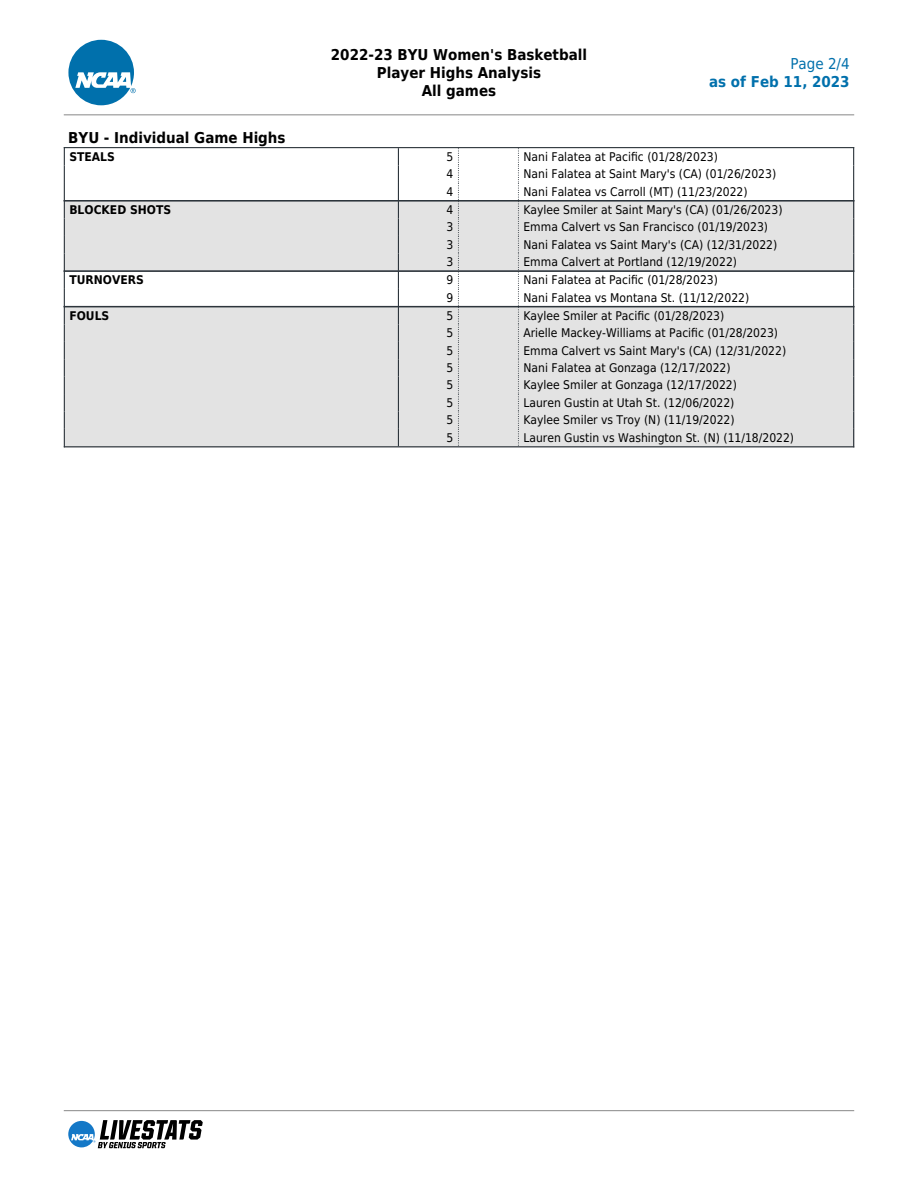
<style>
.page{position:relative;width:918px;height:1188px;background:#fff}
.page>*{position:absolute;margin:0;border:0;box-sizing:border-box;transform-origin:0 0}
.t1{font:700 15px/18px "DejaVu Sans Condensed";color:#000;text-align:center}
.t2{font:700 15px "DejaVu Sans Condensed";color:#0070ac}
.t3{font:15px "DejaVu Sans Condensed";color:#0070ac}
.t4{font:12px "DejaVu Sans Condensed";color:#000}
.t5{font:700 12px "DejaVu Sans Condensed";color:#000}
</style>
<div class="page">
<svg style="left:68px;top:40px;width:68px;height:65px"></svg>
<hr style="left:64px;top:114px;width:790px;height:1px;background:#888">
<hr style="left:64px;top:1110px;width:790px;height:1px;background:#888">
<svg style="left:68px;top:1120px;width:135px;height:28px"></svg>
<div style="left:64px;top:200px;width:790px;height:72px;background:#e3e3e3"></div>
<div style="left:64px;top:270px;width:790px;height:37px;background:#fff"></div>
<div style="left:64px;top:306px;width:790px;height:141px;background:#e3e3e3"></div>
<hr style="left:64px;top:147px;width:334px;height:1px;background:#2d353c">
<hr style="left:400px;top:147px;width:58px;height:1px;background:#2d353c">
<hr style="left:460px;top:147px;width:58px;height:1px;background:#2d353c">
<hr style="left:520px;top:147px;width:334px;height:1px;background:#2d353c">
<hr style="left:64px;top:200px;width:334px;height:2px;background:#2d353c">
<hr style="left:400px;top:200px;width:58px;height:2px;background:#2d353c">
<hr style="left:460px;top:200px;width:58px;height:2px;background:#2d353c">
<hr style="left:520px;top:200px;width:334px;height:2px;background:#2d353c">
<hr style="left:64px;top:271px;width:334px;height:1px;background:#2d353c">
<hr style="left:400px;top:271px;width:58px;height:1px;background:#2d353c">
<hr style="left:460px;top:271px;width:58px;height:1px;background:#2d353c">
<hr style="left:520px;top:271px;width:334px;height:1px;background:#2d353c">
<hr style="left:64px;top:270px;width:334px;height:1px;background:#2d353c">
<hr style="left:400px;top:270px;width:58px;height:1px;background:#2d353c">
<hr style="left:460px;top:270px;width:58px;height:1px;background:#2d353c">
<hr style="left:520px;top:270px;width:334px;height:1px;background:#2d353c">
<hr style="left:64px;top:306px;width:334px;height:1px;background:#2d353c">
<hr style="left:400px;top:306px;width:58px;height:1px;background:#2d353c">
<hr style="left:460px;top:306px;width:58px;height:1px;background:#2d353c">
<hr style="left:520px;top:306px;width:334px;height:1px;background:#2d353c">
<svg style="left:398px;top:149px;width:1px;height:297px"></svg>
<svg style="left:64px;top:148px;width:1px;height:298px"></svg>
<hr style="left:64px;top:446px;width:334px;height:1px;background:#2d353c">
<svg style="left:458px;top:149px;width:1px;height:297px"></svg>
<hr style="left:400px;top:446px;width:58px;height:1px;background:#2d353c">
<svg style="left:518px;top:149px;width:1px;height:297px"></svg>
<hr style="left:460px;top:446px;width:58px;height:1px;background:#2d353c">
<svg style="left:853px;top:148px;width:1px;height:298px"></svg>
<hr style="left:520px;top:446px;width:334px;height:1px;background:#2d353c">
<p class="t1" style="left:331px;top:46px;width:258px">2022-23 BYU Women's Basketball<br>Player Highs Analysis<br>All games</p>
<p class="t3" style="left:790px;top:55px;width:61px">Page 2/4</p>
<p class="t2" style="left:709px;top:73px;width:142px">as of Feb 11, 2023</p>
<p class="t1" style="left:68px;top:129px;width:219px">BYU - Individual Game Highs</p>
<p class="t5" style="left:69px;top:150px;width:47px">STEALS</p>
<p class="t4" style="left:447px;top:150px;width:8px">5</p>
<p class="t4" style="left:524px;top:150px;width:196px">Nani Falatea at Pacific (01/28/2023)</p>
<p class="t4" style="left:447px;top:167px;width:8px">4</p>
<p class="t4" style="left:524px;top:167px;width:254px">Nani Falatea at Saint Mary's (CA) (01/26/2023)</p>
<p class="t4" style="left:447px;top:185px;width:8px">4</p>
<p class="t4" style="left:524px;top:185px;width:226px">Nani Falatea vs Carroll (MT) (11/23/2022)</p>
<p class="t5" style="left:69px;top:203px;width:103px">BLOCKED SHOTS</p>
<p class="t4" style="left:447px;top:203px;width:8px">4</p>
<p class="t4" style="left:524px;top:203px;width:261px">Kaylee Smiler at Saint Mary's (CA) (01/26/2023)</p>
<p class="t4" style="left:447px;top:220px;width:8px">3</p>
<p class="t4" style="left:524px;top:220px;width:246px">Emma Calvert vs San Francisco (01/19/2023)</p>
<p class="t4" style="left:447px;top:238px;width:8px">3</p>
<p class="t4" style="left:524px;top:238px;width:255px">Nani Falatea vs Saint Mary's (CA) (12/31/2022)</p>
<p class="t4" style="left:447px;top:255px;width:8px">3</p>
<p class="t4" style="left:524px;top:255px;width:215px">Emma Calvert at Portland (12/19/2022)</p>
<p class="t5" style="left:69px;top:273px;width:76px">TURNOVERS</p>
<p class="t4" style="left:447px;top:273px;width:8px">9</p>
<p class="t4" style="left:524px;top:273px;width:196px">Nani Falatea at Pacific (01/28/2023)</p>
<p class="t4" style="left:447px;top:291px;width:8px">9</p>
<p class="t4" style="left:524px;top:291px;width:227px">Nani Falatea vs Montana St. (11/12/2022)</p>
<p class="t5" style="left:69px;top:309px;width:41px">FOULS</p>
<p class="t4" style="left:447px;top:309px;width:8px">5</p>
<p class="t4" style="left:524px;top:309px;width:202px">Kaylee Smiler at Pacific (01/28/2023)</p>
<p class="t4" style="left:447px;top:326px;width:8px">5</p>
<p class="t4" style="left:524px;top:326px;width:256px">Arielle Mackey-Williams at Pacific (01/28/2023)</p>
<p class="t4" style="left:447px;top:344px;width:8px">5</p>
<p class="t4" style="left:524px;top:344px;width:264px">Emma Calvert vs Saint Mary's (CA) (12/31/2022)</p>
<p class="t4" style="left:447px;top:361px;width:8px">5</p>
<p class="t4" style="left:524px;top:361px;width:209px">Nani Falatea at Gonzaga (12/17/2022)</p>
<p class="t4" style="left:447px;top:378px;width:8px">5</p>
<p class="t4" style="left:524px;top:378px;width:215px">Kaylee Smiler at Gonzaga (12/17/2022)</p>
<p class="t4" style="left:447px;top:396px;width:8px">5</p>
<p class="t4" style="left:524px;top:396px;width:213px">Lauren Gustin at Utah St. (12/06/2022)</p>
<p class="t4" style="left:447px;top:413px;width:8px">5</p>
<p class="t4" style="left:524px;top:413px;width:213px">Kaylee Smiler vs Troy (N) (11/19/2022)</p>
<p class="t4" style="left:447px;top:431px;width:8px">5</p>
<p class="t4" style="left:524px;top:431px;width:272px">Lauren Gustin vs Washington St. (N) (11/18/2022)</p>
</div>
